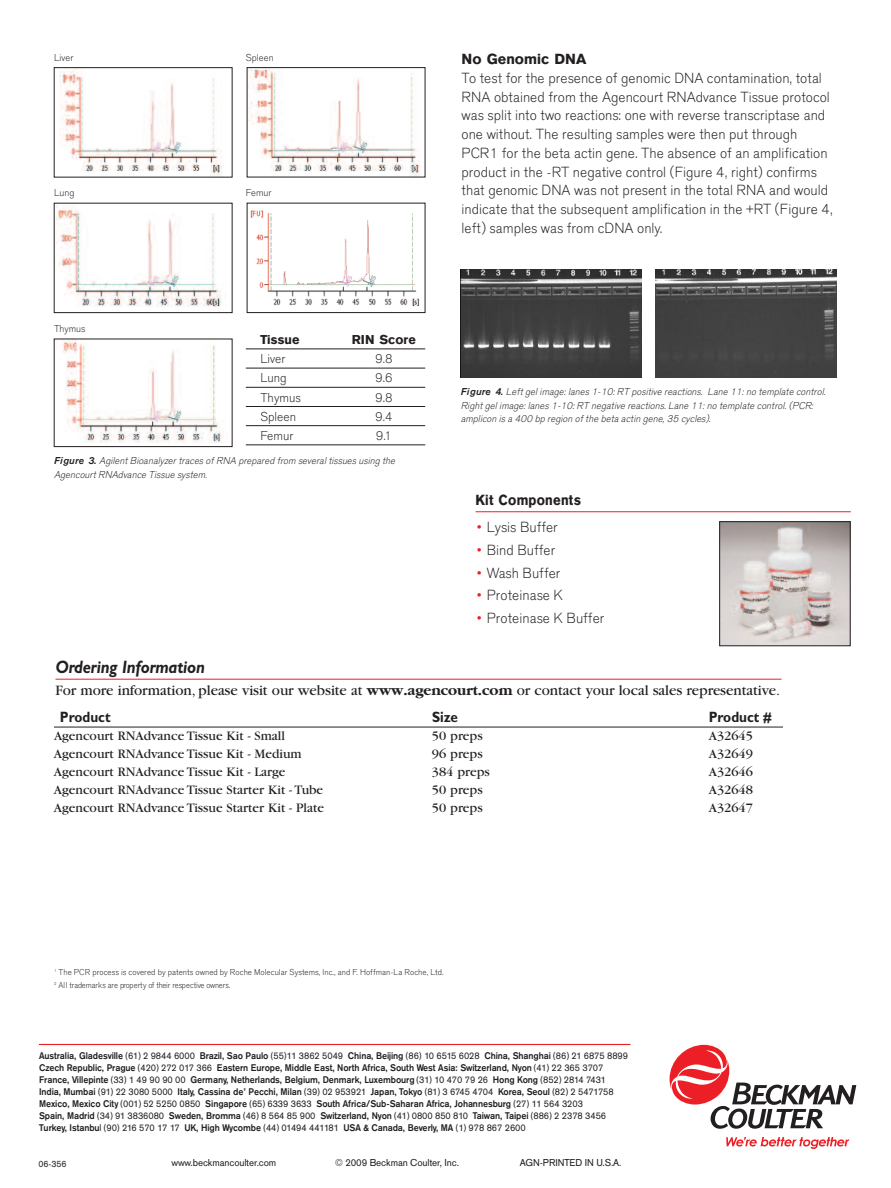
<style>
.page{position:relative;width:891px;height:1188px;background:#fff}
.page>*{position:absolute;margin:0;border:0;box-sizing:border-box;transform-origin:0 0}
.t1{font:italic 700 18px "Gill Sans";letter-spacing:-.01em;color:#231f20;scale:.9 1}
.t2{font:15.3px/18.8px "A Grotesk Lgt";color:#231f20}
.t3{font:15.3px "A Grotesk Bld";letter-spacing:.015em;color:#231f20;scale:.9 1}
.t4{font:15.3px "A Grotesk Bld";letter-spacing:.015em;color:#231f20}
.t5{font:15px "Garamond";letter-spacing:-.005em;color:#231f20}
.t6{font:700 15px "Gill Sans";color:#231f20;scale:.9 1}
.t7{font:13.5px "Garamond";color:#231f20}
.t8{font:13.5px "A Grotesk Lgt";color:#231f20}
.t9{font:13.5px "A Grotesk Bld";color:#231f20}
.t10{font:italic 10.5px/13.5px "A Grotesk Lgt";color:#231f20}
.t11{font:10.5px "A Grotesk Rgl";letter-spacing:-.01em;color:#201d1e;scale:.95 1}
.t12{font:10.5px "A Grotesk Lgt";color:#231f20}
.t13{font:10.2px/12px "A Grotesk Mdm";letter-spacing:-.01em;color:#201d1e;scale:.94 1}
.t14{font:9.6px "A Grotesk Rgl";color:#231f20;scale:.95 1}
.t15{font:9px/13.5px "A Grotesk Lgt";color:#231f20}
.s1{font-family:"A Grotesk Mdm Itl";font-style:normal}
.s2{font-family:"A Grotesk Super";color:#ee1d23}
.s3{font-weight:700}
.s4{font-family:"A Grotesk Rgl"}
</style>
<div class="page">
<svg style="left:670px;top:1045px;width:186px;height:84px"></svg>
<svg style="left:726px;top:1137px;width:123px;height:12px"></svg>
<hr style="left:39px;top:1044px;width:591px;height:1px;background:#ed1f26">
<img style="left:60px;top:69px;width:162px;height:106px">
<div style="left:54px;top:67px;width:178px;height:110px;border:1px solid #231f20"></div>
<img style="left:249px;top:69px;width:172px;height:106px">
<div style="left:247px;top:67px;width:178px;height:110px;border:1px solid #231f20"></div>
<img style="left:56px;top:205px;width:167px;height:102px">
<div style="left:54px;top:203px;width:178px;height:110px;border:1px solid #231f20"></div>
<img style="left:250px;top:210px;width:169px;height:97px">
<div style="left:247px;top:203px;width:178px;height:110px;border:1px solid #231f20"></div>
<img style="left:62px;top:341px;width:165px;height:102px">
<div style="left:54px;top:339px;width:178px;height:108px;border:1px solid #231f20"></div>
<hr style="left:246px;top:349px;width:179px;height:1px;background:#231f20">
<hr style="left:246px;top:368px;width:179px;height:1px;background:#231f20">
<hr style="left:246px;top:387px;width:179px;height:1px;background:#231f20">
<hr style="left:246px;top:406px;width:179px;height:1px;background:#231f20">
<hr style="left:246px;top:425px;width:179px;height:1px;background:#231f20">
<hr style="left:246px;top:444px;width:179px;height:1px;background:#231f20">
<img style="left:461px;top:269px;width:181px;height:109px">
<img style="left:656px;top:269px;width:181px;height:109px">
<hr style="left:56px;top:679px;width:726px;height:1px;background:#ee1d23">
<hr style="left:54px;top:727px;width:729px;height:1px;background:#231f20">
<hr style="left:476px;top:511px;width:375px;height:1px;background:#ee1d23">
<img style="left:721px;top:523px;width:128px;height:121px">
<div style="left:719px;top:521px;width:132px;height:125px;border:1px solid #231f20"></div>
<p class="t12" style="left:54px;top:54px;width:21px">Liver</p>
<p class="t12" style="left:246px;top:54px;width:29px">Spleen</p>
<p class="t12" style="left:54px;top:189px;width:22px">Lung</p>
<p class="t12" style="left:246px;top:189px;width:27px">Femur</p>
<p class="t12" style="left:54px;top:325px;width:33px">Thymus</p>
<h3 class="t9" style="left:260px;top:335px;width:41px">Tissue</h3>
<h3 class="t9" style="left:352px;top:335px;width:66px">RIN Score</h3>
<h3 class="t8" style="left:260px;top:354px;width:27px">Liver</h3>
<h3 class="t8" style="left:375px;top:354px;width:19px">9.8</h3>
<h3 class="t8" style="left:260px;top:373px;width:28px">Lung</h3>
<h3 class="t8" style="left:375px;top:373px;width:19px">9.6</h3>
<h3 class="t8" style="left:260px;top:393px;width:42px">Thymus</h3>
<h3 class="t8" style="left:375px;top:393px;width:19px">9.8</h3>
<h3 class="t8" style="left:260px;top:412px;width:37px">Spleen</h3>
<h3 class="t8" style="left:375px;top:412px;width:19px">9.4</h3>
<h3 class="t8" style="left:260px;top:431px;width:35px">Femur</h3>
<h3 class="t8" style="left:376px;top:431px;width:17px">9.1</h3>
<p class="t10" style="left:54px;top:455px;width:345px"><span class="s1">Fig u re 3.</span> Agilent Bioanalyzer traces of RNA prepared from several tissues using the<br>Agencourt RNAdvance Tissue system.</p>
<h2 class="t4" style="left:462px;top:54px;width:126px">No Genomic DNA</h2>
<p class="t2" style="left:462px;top:70px;width:373px">To test for the presence of genomic DNA contamination, total RNA obtained from the Agencourt RNAdvance Tissue protocol was split into two reactions: one with reverse transcriptase and one without. The resulting samples were then put through PCR1 for the beta actin gene. The absence of an amplification product in the -RT negative control (Figure 4, right) confirms that genomic DNA was not present in the total RNA and would indicate that the subsequent amplification in the +RT (Figure 4, left) samples was from cDNA only.</p>
<p class="t10" style="left:461px;top:386px;width:368px"><span class="s1">Fig u re 4.</span> Left gel image: lanes 1-10: RT positive reactions. Lane 11: no template control.<br>Right gel image: lanes 1-10: RT negative reactions. Lane 11: no template control. (PCR: amplicon is a 400 bp region of the beta actin gene, 35 cycles).</p>
<h2 class="t3" style="left:476px;top:495px;width:119px">Kit Components</h2>
<h2 class="t2" style="left:476px;top:519px;width:84px"><span class="s2">•</span> Lysis Buffer</h2>
<h2 class="t2" style="left:476px;top:542px;width:81px"><span class="s2">•</span> Bind Buffer</h2>
<h2 class="t2" style="left:476px;top:565px;width:87px"><span class="s2">•</span> Wash Buffer</h2>
<h2 class="t2" style="left:476px;top:588px;width:89px"><span class="s2">•</span> Proteinase K</h2>
<h2 class="t2" style="left:476px;top:610px;width:130px"><span class="s2">•</span> Proteinase K Buffer</h2>
<h1 class="t1" style="left:56px;top:661px;width:168px">Ordering Information</h1>
<h3 class="t5" style="left:56px;top:685px;width:726px">For more information, please visit our website at <span class="s3">www.agencourt.com</span> or contact your local sales representative.</h3>
<h3 class="t6" style="left:60px;top:712px;width:58px">Product</h3>
<h3 class="t6" style="left:432px;top:712px;width:30px">Size</h3>
<h3 class="t6" style="left:709px;top:712px;width:71px">Product #</h3>
<h3 class="t7" style="left:54px;top:731px;width:232px">Agencourt RNAdvance Tissue Kit - Small</h3>
<h3 class="t7" style="left:432px;top:731px;width:52px">50 preps</h3>
<h3 class="t7" style="left:709px;top:731px;width:46px">A32645</h3>
<h3 class="t7" style="left:54px;top:749px;width:249px">Agencourt RNAdvance Tissue Kit - Medium</h3>
<h3 class="t7" style="left:432px;top:749px;width:52px">96 preps</h3>
<h3 class="t7" style="left:709px;top:749px;width:46px">A32649</h3>
<h3 class="t7" style="left:54px;top:767px;width:233px">Agencourt RNAdvance Tissue Kit - Large</h3>
<h3 class="t7" style="left:432px;top:767px;width:59px">384 preps</h3>
<h3 class="t7" style="left:709px;top:767px;width:46px">A32646</h3>
<h3 class="t7" style="left:54px;top:785px;width:271px">Agencourt RNAdvance Tissue Starter Kit - Tube</h3>
<h3 class="t7" style="left:432px;top:785px;width:52px">50 preps</h3>
<h3 class="t7" style="left:709px;top:785px;width:46px">A32648</h3>
<h3 class="t7" style="left:54px;top:803px;width:272px">Agencourt RNAdvance Tissue Starter Kit - Plate</h3>
<h3 class="t7" style="left:432px;top:803px;width:52px">50 preps</h3>
<h3 class="t7" style="left:709px;top:803px;width:46px">A32647</h3>
<p class="t15" style="left:54px;top:966px;width:391px"><sup>1</sup> The PCR process is covered by patents owned by Roche Molecular Systems, Inc., and F. Hoffman-La Roche, Ltd.<br><sup>2</sup> All trademarks are property of their respective owners.</p>
<p class="t13" style="left:39px;top:1051px;width:628px">Australia, Gladesville <span class="s4">(61) 2 9844 6000</span> Brazil, Sao Paulo <span class="s4">(55)11 3862 5049</span> China, Beijing <span class="s4">(86) 10 6515 6028</span> China, Shanghai <span class="s4">(86) 21 6875 8899<br></span>Czech Republic, Prague <span class="s4">(420) 272 017 366</span> Eastern Europe, Middle East, North Africa, South West Asia: Switzerland, Nyon <span class="s4">(41) 22 365 3707<br></span>France, Villepinte <span class="s4">(33) 1 49 90 90 00</span> Germany, Netherlands, Belgium, Denmark, Luxembourg <span class="s4">(31) 10 470 79 26</span> Hong Kong <span class="s4">(852) 2814 7431<br></span>India, Mumbai <span class="s4">(91) 22 3080 5000</span> Italy, Cassina de’ Pecchi, Milan <span class="s4">(39) 02 953921</span> Japan, Tokyo <span class="s4">(81) 3 6745 4704</span> Korea, Seoul <span class="s4">(82) 2 5471758<br></span>Mexico, Mexico City <span class="s4">(001) 52 5250 0850</span> Singapore <span class="s4">(65) 6339 3633</span> South Africa/Sub-Saharan Africa, Johannesburg <span class="s4">(27) 11 564 3203<br></span>Spain, Madrid <span class="s4">(34) 91 3836080</span> Sweden, Bromma <span class="s4">(46) 8 564 85 900</span> Switzerland, Nyon <span class="s4">(41) 0800 850 810</span> Taiwan, Taipei <span class="s4">(886) 2 2378 3456<br></span>Turkey, Istanbu<span class="s4">l (90) 216 570 17 17</span> UK, High Wycombe <span class="s4">(44) 01494 441181</span> USA &amp; Canada, Beverly, MA <span class="s4">(1) 978 867 2600</span></p>
<p class="t11" style="left:171px;top:1159px;width:112px">www.beckmancoulter.com</p>
<p class="t11" style="left:335px;top:1159px;width:132px">© 2009 Beckman Coulter, Inc.</p>
<p class="t11" style="left:520px;top:1159px;width:108px">AGN-PRINTED IN U.S.A.</p>
<p class="t14" style="left:38px;top:1160px;width:31px">06-356</p>
</div>
